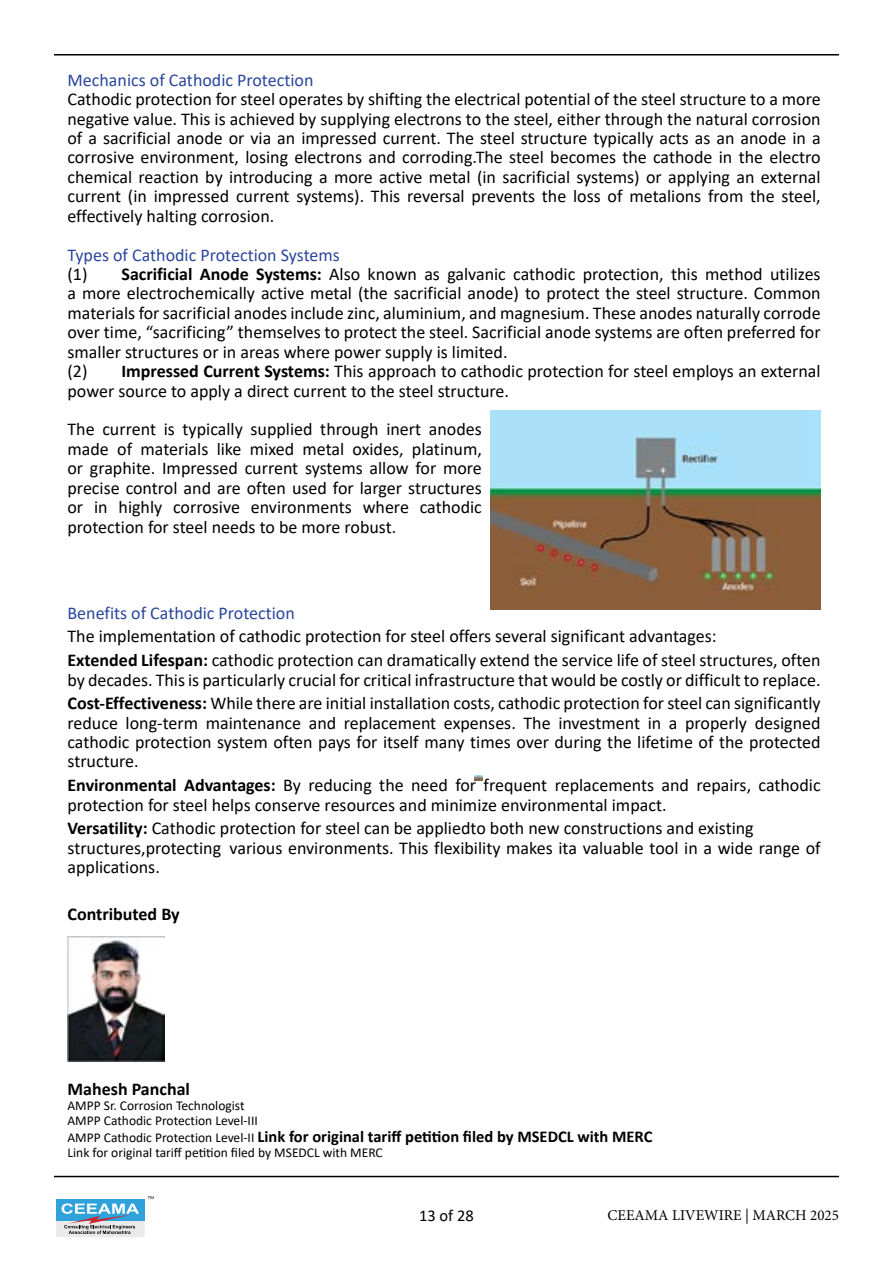
<style>
.page{position:relative;width:893px;height:1263px;background:#fff}
.page>*{position:absolute;margin:0;border:0;box-sizing:border-box;transform-origin:0 0}
.t1{font:18px/19.4px "Calibri";color:#000}
.t2{font:18px "Calibri";color:#2a469d}
.t3{font:700 18px "Calibri";color:#000}
.t4{font:700 16.5px "Calibri";color:#000}
.t5{font:16.5px "Calibri";color:#000}
.t6{font:15px "Minion Pro";color:#000}
.t7{font:13.5px/14.5px "Calibri";color:#000}
.s1{color:#2a469d}
.s2{font-weight:700}
.s3{font-weight:400;font-size:13.5px}
</style>
<div class="page">
<svg style="left:56px;top:1196px;width:98px;height:41px"></svg>
<hr style="left:54px;top:54px;width:785px;height:2px;background:#000">
<hr style="left:54px;top:1176px;width:785px;height:1px;background:#000">
<svg style="left:475px;top:776px;width:7px;height:4px"></svg>
<img style="left:490px;top:411px;width:331px;height:198px">
<img style="left:67px;top:936px;width:98px;height:126px">
<p class="t2" style="left:68px;top:67px;width:247px">Mechanics of Cathodic Protection</p>
<p class="t1" style="left:68px;top:89px;width:755px;text-align:justify">Cathodic protection for steel operates by shifting the electrical potential of the steel structure to a more negative value. This is achieved by supplying electrons to the steel, either through the natural corrosion of a sacrificial anode or via an impressed current. The steel structure typically acts as an anode in a corrosive environment, losing electrons and corroding.The steel becomes the cathode in the electro chemical reaction by introducing a more active metal (in sacrificial systems) or applying an external current (in impressed current systems). This reversal prevents the loss of metalions from the steel, effectively halting corrosion.</p>
<p class="t1" style="left:68px;top:244px;width:755px"><span class="s1">Types of Cathodic Protection Systems<br></span>(1) <span class="s2">Sacrificial Anode Systems:</span> Also known as galvanic cathodic protection, this method utilizes a more electrochemically active metal (the sacrificial anode) to protect the steel structure. Common materials for sacrificial anodes include zinc, aluminium, and magnesium. These anodes naturally corrode over time, “sacrificing” themselves to protect the steel. Sacrificial anode systems are often preferred for smaller structures or in areas where power supply is limited.<br>(2) <span class="s2">Impressed Current Systems:</span> This approach to cathodic protection for steel employs an external power source to apply a direct current to the steel structure.</p>
<p class="t1" style="left:68px;top:419px;width:416px;text-align:justify">The current is typically supplied through inert anodes made of materials like mixed metal oxides, platinum, or graphite. Impressed current systems allow for more precise control and are often used for larger structures or in highly corrosive environments where cathodic protection for steel needs to be more robust.</p>
<p class="t2" style="left:68px;top:600px;width:229px">Benefits of Cathodic Protection</p>
<p class="t1" style="left:68px;top:624px;width:755px;line-height:23.7px">The implementation of cathodic protection for steel offers several significant advantages:<br><span class="s2">Extended Lifespan:</span> cathodic protection can dramatically extend the service life of steel structures, often</p>
<p class="t1" style="left:68px;top:667px;width:755px;line-height:23.7px">by decades. This is particularly crucial for critical infrastructure that would be costly or difficult to replace.<br><span class="s2">Cost-Effectiveness:</span> While there are initial installation costs, cathodic protection for steel can significantly</p>
<p class="t1" style="left:68px;top:712px;width:755px;text-align:justify">reduce long-term maintenance and replacement expenses. The investment in a properly designed cathodic protection system often pays for itself many times over during the lifetime of the protected structure.</p>
<p class="t1" style="left:68px;top:775px;width:755px"><span class="s2">Environmental Advantages:</span> By reducing the need for frequent replacements and repairs, cathodic protection for steel helps conserve resources and minimize environmental impact.</p>
<p class="t1" style="left:68px;top:818px;width:755px"><span class="s2">Versatility:</span> Cathodic protection for steel can be appliedto both new constructions and existing structures,protecting various environments. This flexibility makes ita valuable tool in a wide range of applications.</p>
<p class="t3" style="left:68px;top:902px;width:114px">Contributed By</p>
<p class="t3" style="left:68px;top:1076px;width:124px">Mahesh Panchal</p>
<p class="t7" style="left:68px;top:1098px;width:192px">AMPP Sr. Corrosion Technologist<br>AMPP Cathodic Protection Level-III</p>
<p class="t4" style="left:68px;top:1125px;width:586px"><span class="s3">AMPP Cathodic Protection Level-II</span> Link for original tariff petition filed by MSEDCL with MERC</p>
<p class="t7" style="left:68px;top:1145px;width:317px">Link for original tariff petition filed by MSEDCL with MERC</p>
<p class="t5" style="left:419px;top:1204px;width:56px">13 of 28</p>
<p class="t6" style="left:607px;top:1205px;width:233px">CEEAMA LIVEWIRE | MARCH 2025</p>
</div>
